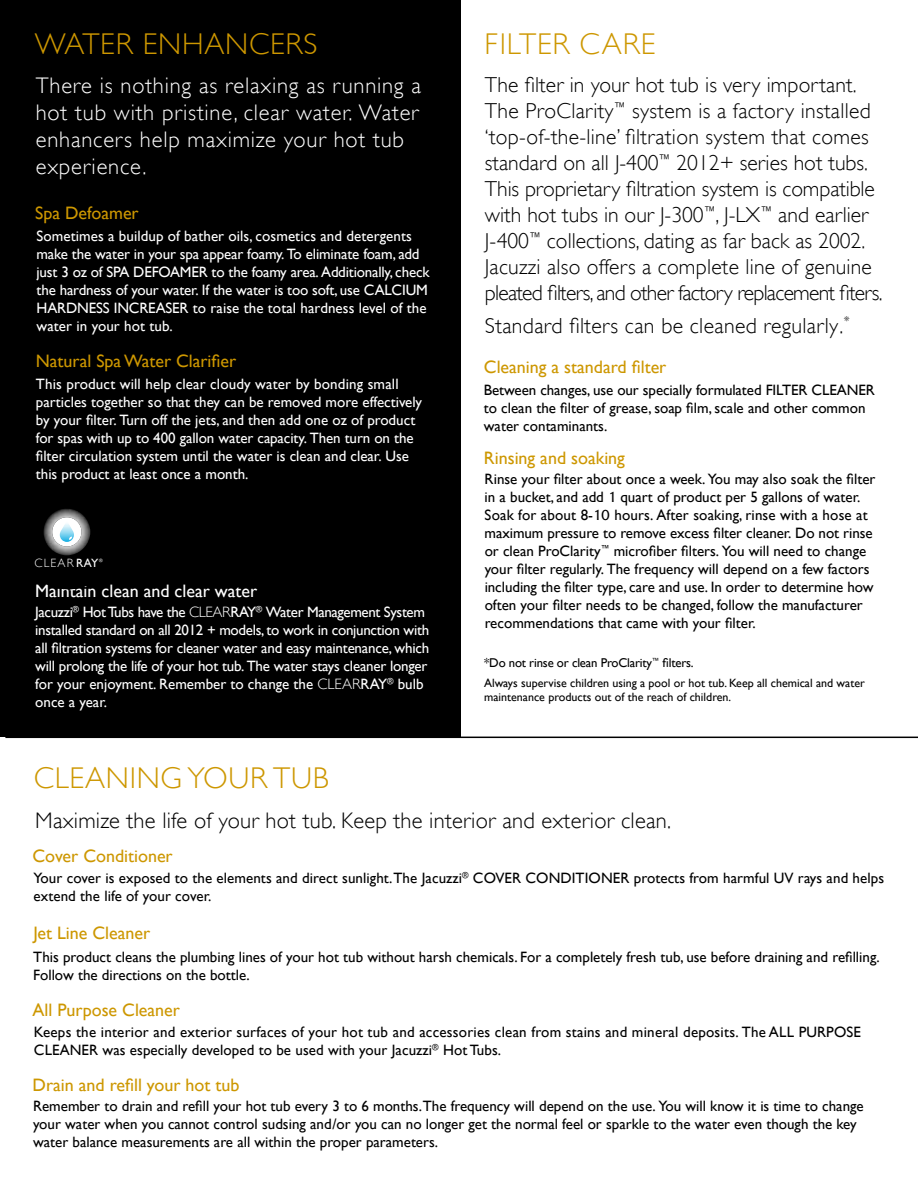
<style>
.page{position:relative;width:918px;height:1188px;background:#fff}
.page>*{position:absolute;margin:0;border:0;box-sizing:border-box;transform-origin:0 0}
.t1{font:300 30px "Gill Sans";letter-spacing:.025em;color:#cd9700}
.t2{font:300 22.5px/27px "Gill Sans";letter-spacing:.035em;color:#fff}
.t3{font:300 22.5px "Gill Sans";letter-spacing:.01em;color:#000}
.t4{font:300 21.75px "Gill Sans";letter-spacing:.015em;color:#000}
.t5{font:300 21.6px/26px "Gill Sans";color:#000}
.t6{font:18px "Gill Sans";color:#cd9700}
.t7{font:18px "Gill Sans";color:#fff}
.t8{font:15px/18px "Gill Sans";color:#000}
.t9{font:15px/18px "Gill Sans";letter-spacing:-.01em;color:#fff}
.t10{font:12.75px "Gill Sans";letter-spacing:-.015em;color:#000}
.t11{font:12px/14.4px "Gill Sans";color:#000}
.t12{font:300 12px "Gill Sans";letter-spacing:.1em;color:#fff}
.t13{font:4.8px "Gill Sans";color:#fff}
.s1{font-weight:400}
.s2{font-weight:300}
.s3{font-family:"Mixage ITC";font-weight:500}
</style>
<div class="page">
<div style="left:0;top:0;width:460px;height:737px;background:#000"></div>
<hr style="left:5px;top:737px;width:913px;height:1px;background:#000">
<img style="left:43px;top:509px;width:47px;height:46px">
<div style="left:52px;top:517px;width:29px;height:30px;background:#fff;border-radius:50%"></div>
<img style="left:60px;top:523px;width:14px;height:19px">
<svg style="left:69px;top:536px;width:3px;height:4px"></svg>
<h1 class="t1" style="left:35px;top:21px;width:284px">WATER ENHANCERS</h1>
<h2 class="t2" style="left:36px;top:71px;width:387px">There is nothing as relaxing as running a hot tub with pristine, clear water. Water enhancers help maximize your hot tub experience.</h2>
<p class="t6" style="left:35px;top:202px;width:105px">Spa Defoamer</p>
<p class="t9" style="left:37px;top:227px;width:395px">Sometimes a buildup of bather oils, cosmetics and detergents make the water in your spa appear foamy. To eliminate foam, add just 3 oz of SPA DEFOAMER to the foamy area. Additionally, check the hardness of your water. If the water is too soft, use CALCIUM HARDNESS INCREASER to raise the total hardness level of the water in your hot tub.</p>
<p class="t6" style="left:36px;top:350px;width:202px">Natural Spa Water Clarifier</p>
<p class="t9" style="left:36px;top:375px;width:388px">This product will help clear cloudy water by bonding small particles together so that they can be removed more effectively by your filter. Turn off the jets, and then add one oz of product for spas with up to 400 gallon water capacity. Then turn on the filter circulation system until the water is clean and clear. Use this product at least once a month.</p>
<p class="t12" style="left:34px;top:554px;width:66px">CLEAR<span class="s1">RAY</span></p>
<p class="t13" style="left:99px;top:557px;width:5px">®</p>
<p class="t7" style="left:35px;top:580px;width:223px">Maintain clean and clear water</p>
<p class="t9" style="left:35px;top:603px;width:396px">Jacuzzi<sup>®</sup> Hot Tubs have the <span class="s2">CLEAR</span>RAY<sup>®</sup> Water Management System installed standard on all 2012 + models, to work in conjunction with all filtration systems for cleaner water and easy maintenance, which will prolong the life of your hot tub. The water stays cleaner longer for your enjoyment. Remember to change the <span class="s2">CLEAR</span>RAY<sup>®</sup> bulb once a year.</p>
<h1 class="t1" style="left:484px;top:21px;width:173px">FILTER CARE</h1>
<p class="t5" style="left:485px;top:71px;width:399px">The filter in your hot tub is very important.<br>The ProClarity<sup>™</sup> system is a factory installed ‘top-of-the-line’ filtration system that comes standard on all J-400<sup>™</sup> 2012+ series hot tubs.<br>This proprietary filtration system is compatible with hot tubs in our J-300<sup>™</sup>, J-LX<sup>™</sup> and earlier J-400<sup>™</sup> collections, dating as far back as 2002.<br>Jacuzzi also offers a complete line of genuine pleated filters, and other factory replacement fiters.</p>
<h3 class="t4" style="left:485px;top:308px;width:366px">Standard filters can be cleaned regularly.<sup>*</sup></h3>
<p class="t6" style="left:484px;top:356px;width:184px">Cleaning a standard filter</p>
<p class="t8" style="left:484px;top:381px;width:393px">Between changes, use our specially formulated FILTER CLEANER to clean the filter of grease, soap film, scale and other common water contaminants.</p>
<p class="t6" style="left:484px;top:448px;width:143px">Rinsing and soaking</p>
<p class="t8" style="left:485px;top:470px;width:392px">Rinse your filter about once a week. You may also soak the filter in a bucket, and add <span class="s3">1</span> quart of product per 5 gallons of water.<br>Soak for about 8-<span class="s3">10</span> hours. After soaking, rinse with a hose at maximum pressure to remove excess filter cleaner. Do not rinse or clean ProClarity<sup>™</sup> microfiber filters. You will need to change your filter regularly. The frequency will depend on a few factors including the filter type, care and use. In order to determine how often your filter needs to be changed, follow the manufacturer recommendations that came with your filter.</p>
<p class="t10" style="left:484px;top:655px;width:211px">*Do not rinse or clean ProClarity<sup>™</sup> filters.</p>
<p class="t11" style="left:484px;top:675px;width:382px">Always supervise children using a pool or hot tub. Keep all chemical and water maintenance products out of the reach of children.</p>
<h1 class="t1" style="left:34px;top:754px;width:296px">CLEANING YOUR TUB</h1>
<h2 class="t3" style="left:35px;top:803px;width:637px">Maximize the life of your hot tub. Keep the interior and exterior clean.</h2>
<p class="t8" style="left:34px;top:869px;width:852px">Your cover is exposed to the elements and direct sunlight. The Jacuzzi<sup>®</sup> COVER CONDITIONER protects from harmful UV rays and helps extend the life of your cover.</p>
<p class="t6" style="left:33px;top:845px;width:142px">Cover Conditioner</p>
<p class="t6" style="left:33px;top:922px;width:118px">Jet Line Cleaner</p>
<p class="t8" style="left:33px;top:947px;width:848px">This product cleans the plumbing lines of your hot tub without harsh chemicals. For a completely fresh tub, use before draining and refilling.<br>Follow the directions on the bottle.</p>
<p class="t6" style="left:33px;top:1000px;width:149px">All Purpose Cleaner</p>
<p class="t8" style="left:34px;top:1023px;width:828px">Keeps the interior and exterior surfaces of your hot tub and accessories clean from stains and mineral deposits. The ALL PURPOSE<br>CLEANER was especially developed to be used with your Jacuzzi<sup>®</sup> Hot Tubs.</p>
<p class="t6" style="left:33px;top:1074px;width:208px">Drain and refill your hot tub</p>
<p class="t8" style="left:33px;top:1096px;width:832px">Remember to drain and refill your hot tub every 3 to 6 months.The frequency will depend on the use. You will know it is time to change your water when you cannot control sudsing and/or you can no longer get the normal feel or sparkle to the water even though the key water balance measurements are all within the proper parameters.</p>
</div>
